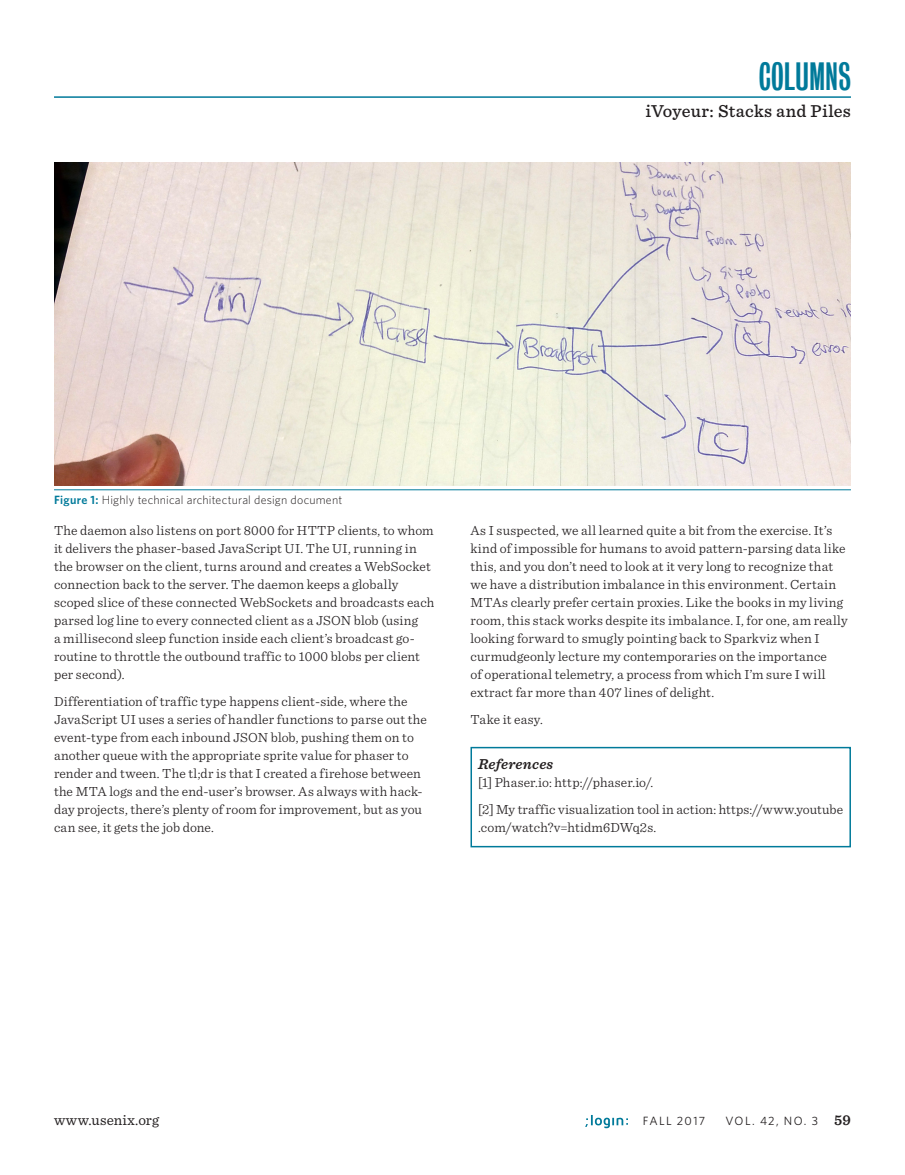
<style>
.page{position:relative;width:905px;height:1175px;background:#fff}
.page>*{position:absolute;margin:0;border:0;box-sizing:border-box;transform-origin:0 0}
.t1{font:36px "Bureau Grotesque One Three";color:#007a9a}
.t2{font:500 18px "Sentinel";letter-spacing:.015em;color:#231f20}
.t3{font:15px "Sentinel";letter-spacing:.015em;color:#231f20}
.head2{font:italic 600 15px "Sentinel";letter-spacing:.01em;color:#231f20}
.body{font:300 13.8px/18px "Sentinel";letter-spacing:.01em;color:#231f20}
.figure_caption{font:300 12px "Whitney";letter-spacing:.015em;color:#231f20}
.t4{font:12px "Whitney";letter-spacing:.11em;color:#231f20}
.s1{font-weight:600;color:#007a9a}
.s2{font-family:"Sentinel";font-weight:600;font-size:15px}
</style>
<div class="page">
<svg style="left:585px;top:1115px;width:43px;height:13px"></svg>
<hr style="left:54px;top:96px;width:796px;height:2px;background:#007a9a">
<div style="left:470px;top:747px;width:380px;height:100px;border:2px solid #007a9a"></div>
<img style="left:54px;top:162px;width:796px;height:324px">
<hr style="left:54px;top:489px;width:796px;height:1px;background:#007a9a">
<h1 class="t1" style="left:758px;top:57px;width:94px">COLUMNS</h1>
<h2 class="t2" style="left:645px;top:98px;width:207px">iVoyeur: Stacks and Piles</h2>
<p class="figure_caption" style="left:54px;top:491px;width:290px"><span class="s1">Figure 1:</span> Highly technical architectural design document</p>
<p class="body" style="left:54px;top:521px;width:382px">The daemon also listens on port 8000 for HTTP clients, to whom it delivers the phaser-based JavaScript UI. The UI, running in the browser on the client, turns around and creates a WebSocket connection back to the server. The daemon keeps a globally scoped slice of these connected WebSockets and broadcasts each parsed log line to every connected client as a JSON blob (using<br>a millisecond sleep function inside each client’s broadcast go&shy;routine to throttle the outbound traffic to 1000 blobs per client per second).</p>
<p class="body" style="left:54px;top:692px;width:374px">Differentiation of traffic type happens client-side, where the JavaScript UI uses a series of handler functions to parse out the event-type from each inbound JSON blob, pushing them on to another queue with the appropriate sprite value for phaser to render and tween. The tl;dr is that I created a firehose between the MTA logs and the end-user’s browser. As always with hack&shy;day projects, there’s plenty of room for improvement, but as you can see, it gets the job done.</p>
<p class="body" style="left:470px;top:521px;width:378px">As I suspected, we all learned quite a bit from the exercise. It’s kind of impossible for humans to avoid pattern-parsing data like this, and you don’t need to look at it very long to recognize that we have a distribution imbalance in this environment. Certain MTAs clearly prefer certain proxies. Like the books in my living room, this stack works despite its imbalance. I, for one, am really looking forward to smugly pointing back to Sparkviz when I curmudgeonly lecture my contemporaries on the importance<br>of operational telemetry, a process from which I’m sure I will extract far more than 407 lines of delight.</p>
<p class="body" style="left:470px;top:710px;width:74px">Take it easy.</p>
<p class="head2" style="left:478px;top:752px;width:77px">References</p>
<p class="body" style="left:478px;top:772px;width:177px">[1] Phaser.io: http://phaser.io/.</p>
<p class="body" style="left:478px;top:799px;width:367px">[2] My traffic visualization tool in action: https://www.youtube .com/watch?v=htidm6DWq2s.</p>
<p class="t3" style="left:54px;top:1108px;width:107px">www.usenix.org</p>
<p class="t4" style="left:643px;top:1113px;width:64px">FALL 2017</p>
<p class="t4" style="left:725px;top:1113px;width:127px">VOL. 42, NO. 3 <span class="s2">59</span></p>
</div>
